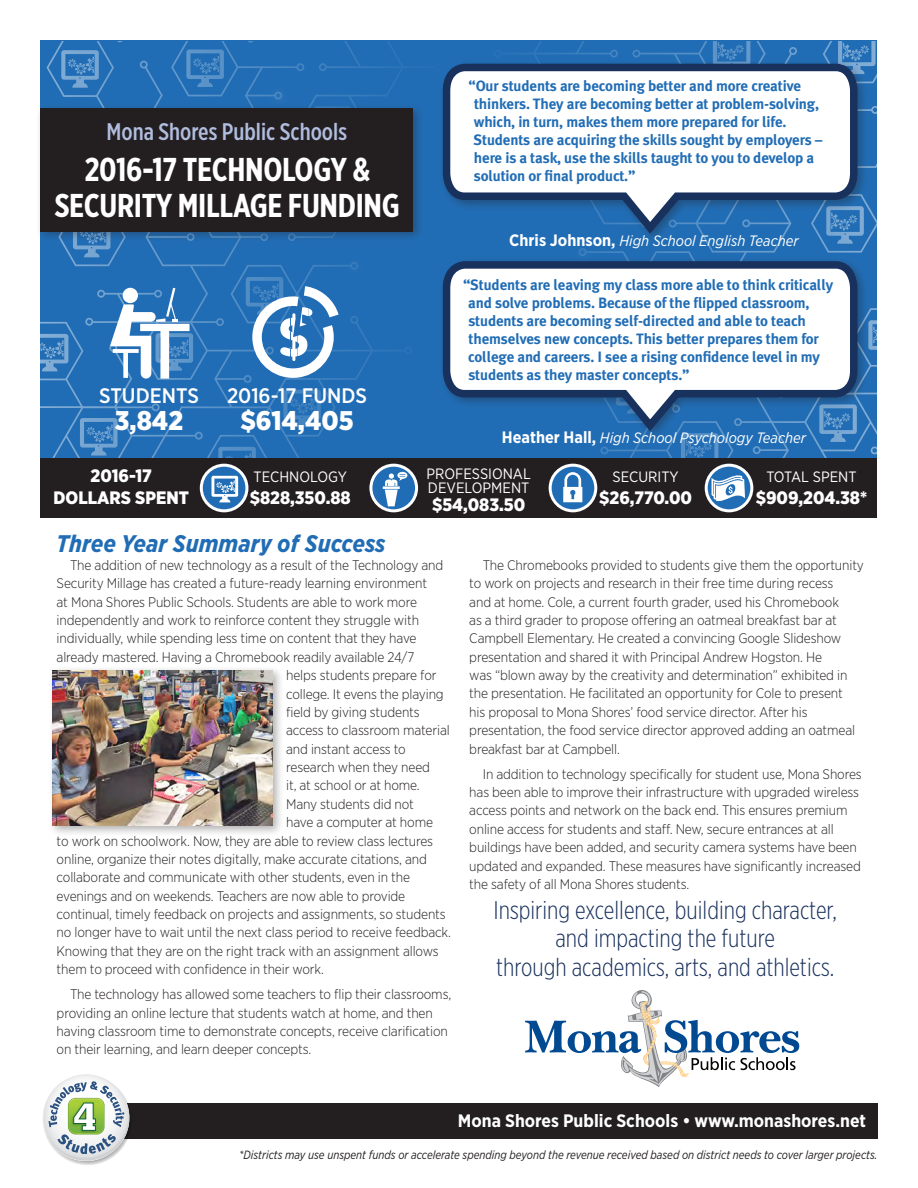
<style>
.page{position:relative;width:918px;height:1188px;background:#fff}
.page>*{position:absolute;margin:0;border:0;box-sizing:border-box;transform-origin:0 0}
.t1{font:700 33px/36px "Gotham X Narrow";letter-spacing:-.01em;color:#fff;text-align:center}
.t2{font:900 27px "Gotham Narrow";color:#fff}
.t3{font:300 25.5px/28.5px "Gotham X Narrow";color:#19315d;text-align:center}
.t4{font:italic 700 24px "Gotham Narrow";color:#216db5}
.t5{font:500 24px "Gotham X Narrow";color:#b0bddf}
.t6{font:500 21px "Gotham Narrow";color:#fff}
.t7{font:900 18px/21.6px "Gotham Narrow";color:#fff;text-align:center}
.t8{font:700 18px "Gotham Narrow";color:#fff}
.t9{font:700 15px/18px "Meta Plus";letter-spacing:-.01em;color:#216db5}
.t10{font:italic 15px "Gotham Narrow";color:#fff}
.t11{font:15px/13.5px "Gotham Narrow";color:#fff;text-align:right}
.t12{font:300 13.8px/18.3px "Gotham Narrow";letter-spacing:-.01em;color:#231f20}
.t13{font:italic 12px "Gotham Narrow";color:#231f20;scale:.94 1}
.s1{font-weight:700;font-style:normal;font-size:16.5px}
</style>
<div class="page">
<svg style="left:484px;top:41px;width:10px;height:18px"></svg>
<svg style="left:494px;top:41px;width:383px;height:417px;background:#2670b6"></svg>
<svg style="left:568px;top:238px;width:29px;height:28px"></svg>
<svg style="left:819px;top:441px;width:38px;height:1px"></svg>
<svg style="left:869px;top:320px;width:8px;height:38px"></svg>
<svg style="left:713px;top:41px;width:37px;height:18px"></svg>
<svg style="left:838px;top:41px;width:38px;height:33px"></svg>
<svg style="left:443px;top:53px;width:4px;height:6px"></svg>
<svg style="left:40px;top:41px;width:403px;height:417px;background:#246fb6"></svg>
<svg style="left:340px;top:252px;width:28px;height:28px"></svg>
<svg style="left:283px;top:390px;width:38px;height:37px"></svg>
<svg style="left:218px;top:447px;width:38px;height:11px"></svg>
<svg style="left:80px;top:418px;width:37px;height:38px"></svg>
<svg style="left:40px;top:334px;width:28px;height:37px"></svg>
<svg style="left:73px;top:242px;width:38px;height:15px"></svg>
<svg style="left:186px;top:49px;width:38px;height:38px"></svg>
<svg style="left:61px;top:50px;width:38px;height:38px"></svg>
<div style="left:48px;top:666px;width:236px;height:171px;background:#231f20;opacity:.35"></div>
<img style="left:53px;top:671px;width:220px;height:155px">
<div style="left:438px;top:59px;width:431px;height:185px;background:#231f20;opacity:.35"></div>
<svg style="left:439px;top:60px;width:422px;height:180px"></svg>
<div style="left:438px;top:256px;width:431px;height:185px;background:#231f20;opacity:.35"></div>
<svg style="left:439px;top:257px;width:422px;height:180px"></svg>
<div style="left:36px;top:103px;width:388px;height:139px;background:#231f20;opacity:.35"></div>
<div style="left:40px;top:108px;width:373px;height:123px;background:#231f20"></div>
<div style="left:40px;top:458px;width:838px;height:60px;background:#231f20"></div>
<svg style="left:706px;top:465px;width:46px;height:46px"></svg>
<div style="left:705px;top:464px;width:48px;height:48px;border:3px solid #fff;border-radius:50%"></div>
<svg style="left:550px;top:465px;width:46px;height:46px"></svg>
<div style="left:549px;top:464px;width:48px;height:48px;border:3px solid #fff;border-radius:50%"></div>
<svg style="left:371px;top:465px;width:46px;height:46px"></svg>
<div style="left:369px;top:464px;width:49px;height:48px;border:3px solid #fff;border-radius:50%"></div>
<svg style="left:201px;top:465px;width:46px;height:46px"></svg>
<div style="left:200px;top:464px;width:48px;height:48px;border:3px solid #fff;border-radius:50%"></div>
<svg style="left:563px;top:472px;width:19px;height:30px"></svg>
<svg style="left:110px;top:288px;width:83px;height:91px"></svg>
<svg style="left:383px;top:472px;width:24px;height:34px"></svg>
<svg style="left:211px;top:476px;width:27px;height:26px"></svg>
<svg style="left:246px;top:277px;width:93px;height:101px"></svg>
<svg style="left:681px;top:433px;width:64px;height:71px"></svg>
<svg style="left:525px;top:990px;width:274px;height:97px"></svg>
<div style="left:78px;top:1103px;width:800px;height:35px;background:#231f20"></div>
<svg style="left:43px;top:1074px;width:89px;height:91px"></svg>
<h3 class="t5" style="left:107px;top:117px;width:242px">Mona Shores Public Schools</h3>
<h1 class="t1" style="left:55px;top:151px;width:347px">2016-17 TECHNOLOGY &amp;<br>SECURITY MILLAGE FUNDING</h1>
<h3 class="t6" style="left:99px;top:382px;width:50px">STUDENTS</h3>
<h2 class="t2" style="left:115px;top:402px;width:70px">3,842</h2>
<h3 class="t7" style="left:54px;top:465px;width:137px">2016-17<br>DOLLARS SPENT</h3>
<h3 class="t6" style="left:227px;top:382px;width:114px">2016-17 FUNDS</h3>
<h2 class="t2" style="left:240px;top:402px;width:115px">$614,405</h2>
<p class="t11" style="left:254px;top:470px;width:95px">TECHNOLOGY</p>
<h3 class="t7" style="left:250px;top:487px;width:103px">$828,350.88</h3>
<p class="t9" style="left:474px;top:77px;width:350px;text-indent:-5px">“Our students are becoming better and more creative thinkers. They are becoming better at problem-solving, which, in turn, makes them more prepared for life.<br>Students are acquiring the skills sought by employers – here is a task, use the skills taught to you to develop a solution or final product.”</p>
<p class="t10" style="left:509px;top:231px;width:291px"><span class="s1">Chris Johnson,</span> High School English Teacher</p>
<p class="t9" style="left:468px;top:275px;width:367px;text-indent:-5px">“Students are leaving my class more able to think critically and solve problems. Because of the flipped classroom, students are becoming self-directed and able to teach themselves new concepts. This better prepares them for college and careers. I see a rising confidence level in my students as they master concepts.”</p>
<p class="t10" style="left:502px;top:429px;width:306px"><span class="s1">Heather Hall,</span> High School Psychology Teacher</p>
<p class="t11" style="left:426px;top:467px;width:38px">PROFESS</p>
<p class="t11" style="left:428px;top:467px;width:104px">IONAL<br>DEVELOPMENT</p>
<h3 class="t7" style="left:432px;top:494px;width:95px">$54,083.50</h3>
<p class="t11" style="left:613px;top:470px;width:68px">SECURITY</p>
<h3 class="t7" style="left:599px;top:487px;width:94px">$26,770.00</h3>
<p class="t11" style="left:766px;top:470px;width:91px">TOTA L SPENT</p>
<h3 class="t7" style="left:756px;top:487px;width:113px">$909,204.38*</h3>
<h3 class="t4" style="left:57px;top:528px;width:330px">Three Year Summary of Success</h3>
<p class="t12" style="left:70px;top:556px;width:375px">The addition of new technology as a result of the Technology and</p>
<p class="t12" style="left:57px;top:574px;width:372px">Security Millage has created a future-ready learning environment</p>
<p class="t12" style="left:57px;top:592px;width:362px">at Mona Shores Public Schools. Students are able to work more</p>
<p class="t12" style="left:57px;top:611px;width:364px">independently and work to reinforce content they struggle with</p>
<p class="t12" style="left:57px;top:629px;width:361px">individually, while spending less time on content that they have</p>
<p class="t12" style="left:57px;top:648px;width:359px">already mastered. Having a Chromebook readily available 24/7</p>
<p class="t12" style="left:286px;top:666px;width:152px">helps students prepare for</p>
<p class="t12" style="left:286px;top:684px;width:159px">college. It evens the playing</p>
<p class="t12" style="left:286px;top:703px;width:135px">field by giving students</p>
<p class="t12" style="left:286px;top:721px;width:165px">access to classroom material</p>
<p class="t12" style="left:286px;top:739px;width:121px">and instant access to</p>
<p class="t12" style="left:286px;top:758px;width:145px">research when they need</p>
<p class="t12" style="left:286px;top:776px;width:135px">it, at school or at home.</p>
<p class="t12" style="left:286px;top:794px;width:129px">Many students did not</p>
<p class="t12" style="left:286px;top:813px;width:148px">have a computer at home</p>
<p class="t12" style="left:57px;top:831px;width:378px">to work on schoolwork. Now, they are able to review class lectures</p>
<p class="t12" style="left:57px;top:850px;width:372px">online, organize their notes digitally, make accurate citations, and</p>
<p class="t12" style="left:57px;top:868px;width:355px">collaborate and communicate with other students, even in the</p>
<p class="t12" style="left:57px;top:886px;width:350px">evenings and on weekends. Teachers are now able to provide</p>
<p class="t12" style="left:57px;top:905px;width:391px">continual, timely feedback on projects and assignments, so students</p>
<p class="t12" style="left:57px;top:923px;width:396px">no longer have to wait until the next class period to receive feedback.</p>
<p class="t12" style="left:57px;top:941px;width:384px">Knowing that they are on the right track with an assignment allows</p>
<p class="t12" style="left:57px;top:960px;width:269px">them to proceed with confidence in their work.</p>
<p class="t12" style="left:57px;top:985px;width:396px;text-indent:14px">The technology has allowed some teachers to flip their classrooms, providing an online lecture that students watch at home, and then having classroom time to demonstrate concepts, receive clarification on their learning, and learn deeper concepts.</p>
<p class="t12" style="left:469px;top:556px;width:396px;text-indent:14px">The Chromebooks provided to students give them the opportunity to work on projects and research in their free time during recess<br>and at home. Cole, a current fourth grader, used his Chromebook<br>as a third grader to propose offering an oatmeal breakfast bar at Campbell Elementary. He created a convincing Google Slideshow presentation and shared it with Principal Andrew Hogston. He<br>was “blown away by the creativity and determination” exhibited in the presentation. He facilitated an opportunity for Cole to present<br>his proposal to Mona Shores’ food service director. After his presentation, the food service director approved adding an oatmeal breakfast bar at Campbell.</p>
<p class="t12" style="left:469px;top:764px;width:394px;text-indent:14px">In addition to technology specifically for student use, Mona Shores has been able to improve their infrastructure with upgraded wireless access points and network on the back end. This ensures premium online access for students and staff. New, secure entrances at all buildings have been added, and security camera systems have been updated and expanded. These measures have significantly increased the safety of all Mona Shores students.</p>
<h3 class="t3" style="left:494px;top:895px;width:345px">Inspiring excellence, building character, and impacting the future<br>through academics, arts, and athletics.</h3>
<h3 class="t8" style="left:458px;top:1110px;width:410px">Mona Shores Public Schools • www.monashores.net</h3>
<p class="t13" style="left:239px;top:1147px;width:681px">*Districts may use unspent funds or accelerate spending beyond the revenue received based on district needs to cover larger projects.</p>
</div>
